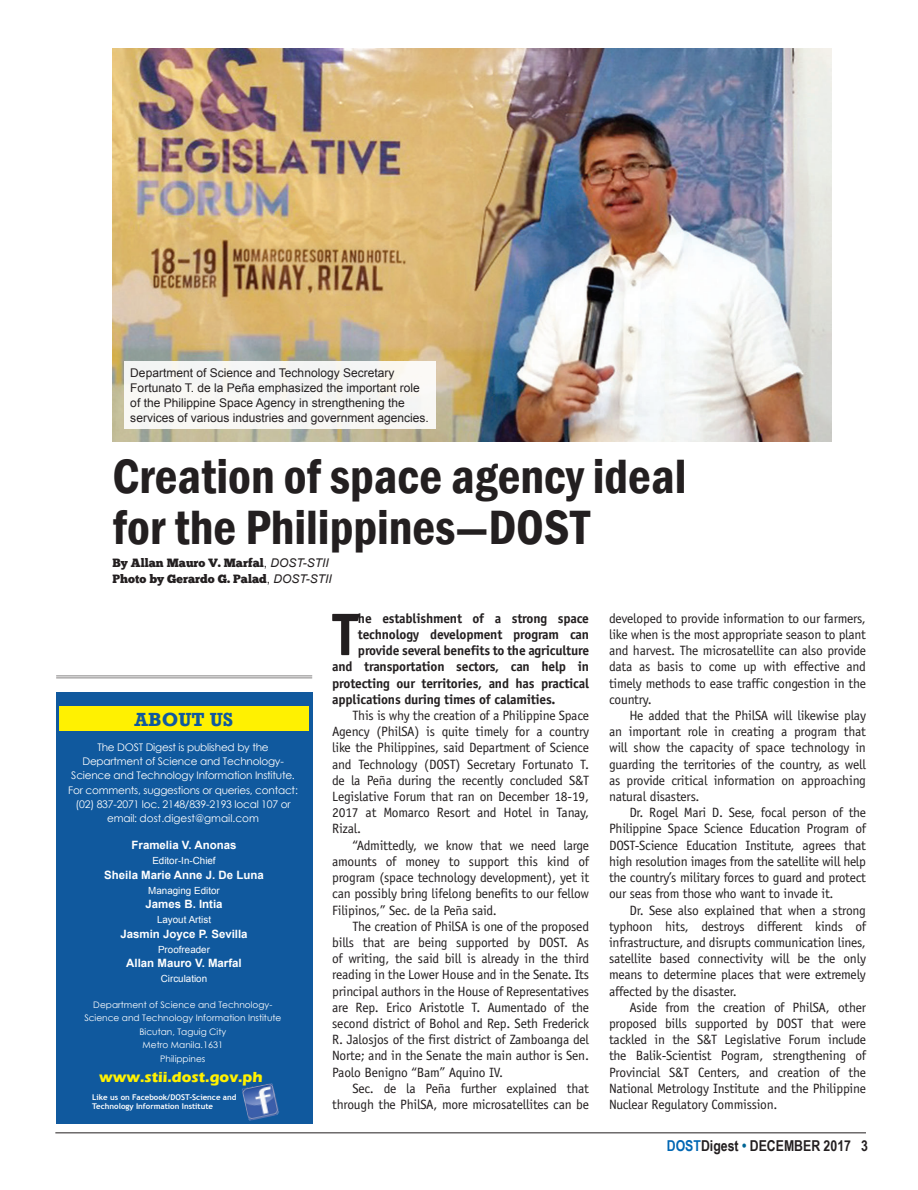
<style>
.page{position:relative;width:918px;height:1190px;background:#fff}
.page>*{position:absolute;margin:0;border:0;box-sizing:border-box;transform-origin:0 0}
.t1{font:700 60.15px "Officina Sans";color:#231f20}
.t2{font:600 condensed 49.5px/51px "Franklin Gothic";color:#231f20}
.t3{font:700 19.5px "Rockwell";color:#10599e}
.t4{font:700 15px "Arial Narrow";color:#231f20}
.t5{font:700 15px "Eras ITC";color:#fff101}
.t6{font:13.5px/16.2px "Officina Sans";letter-spacing:-.015em;color:#231f20;text-align:justify}
.t7{font:700 13.5px "Officina Sans";letter-spacing:-.015em;color:#231f20}
.t8{font:12px/15px "Arial";color:#231f20}
.t9{font:12px/16.8px "Chunk Five";color:#231f20}
.t10{font:700 11.4px "Arial";color:#fff}
.t11{font:10.5px/14.2px "Century Gothic";letter-spacing:-.02em;color:#fff;text-align:center}
.t12{font:9.75px "Arial";color:#fff}
.t13{font:9px/13.5px "Century Gothic";color:#fff;text-align:center}
.t14{font:700 7.95px/9.4px "Trebuchet MS";color:#fff}
.s1{font-family:"Arial"}
.s2{font-family:"Arial";font-style:italic}
.s3{color:#0167b4}
.s4{color:#006594}
</style>
<div class="page">
<div style="left:56px;top:691px;width:256px;height:432px;background:#10599e"></div>
<div style="left:59px;top:706px;width:250px;height:25px;background:#fff101"></div>
<img style="left:242px;top:1083px;width:37px;height:37px">
<hr style="left:56px;top:675px;width:256px;height:1px;background:#231f20">
<hr style="left:56px;top:677px;width:256px;height:1px;background:#231f20">
<img style="left:113px;top:49px;width:717px;height:392px">
<div style="left:123px;top:361px;width:312px;height:67px;background:#f6f6f4"></div>
<hr style="left:55px;top:1132px;width:810px;height:1px;background:#231f20">
<p class="t8" style="left:130px;top:365px;width:300px">Department of Science and Technology Secretary Fortunato T. de la Peña emphasized the important role of the Philippine Space Agency in strengthening the services of various industries and government agencies.</p>
<h2 class="t2" style="left:113px;top:450px;width:575px">Creation of space agency ideal for the Philippines—DOST</h2>
<p class="t9" style="left:113px;top:554px;width:221px">By Allan Mauro V. Marfal<span class="s1">,</span> <span class="s2">DOST-STII<br></span>Photo by Gerardo G. Palad<span class="s1">,</span> <span class="s2">DOST-STII</span></p>
<h3 class="t3" style="left:134px;top:707px;width:100px">ABOUT US</h3>
<p class="t11" style="left:68px;top:739px;width:231px">The DOST Digest is published by the Department of Science and Technology-Science and Technology Information Institute.<br>For comments, suggestions or queries, contact: (02) 837-2071 loc. 2148/839-2193 local 107 or email: dost.digest@gmail.com</p>
<p class="t10" style="left:131px;top:837px;width:106px">Framelia V. Anonas</p>
<p class="t12" style="left:152px;top:854px;width:65px">Editor-In-Chief</p>
<p class="t10" style="left:104px;top:867px;width:161px">Sheila Marie Anne J. De Luna</p>
<p class="t12" style="left:148px;top:883px;width:73px">Managing Editor</p>
<p class="t10" style="left:145px;top:896px;width:79px">James B. Intia</p>
<p class="t12" style="left:157px;top:913px;width:56px">Layout Artist</p>
<p class="t10" style="left:120px;top:926px;width:129px">Jasmin Joyce P. Sevilla</p>
<p class="t12" style="left:158px;top:942px;width:53px">Proofreader</p>
<p class="t10" style="left:126px;top:955px;width:117px">Allan Mauro V. Marfal</p>
<p class="t12" style="left:161px;top:972px;width:48px">Circulation</p>
<p class="t13" style="left:84px;top:997px;width:198px">Department of Science and Technology-<br>Science and Technology Information Institute<br>Bicutan, Taguig City<br>Metro Manila.1631<br>Philippines</p>
<p class="t5" style="left:99px;top:1067px;width:165px">www.stii.dost.gov.ph</p>
<p class="t14" style="left:92px;top:1091px;width:146px">Like us on Facebook/DOST-Science and<br>Technology Information Institute</p>
<h1 class="t1" style="left:332px;top:597px;width:28px">T</h1>
<p class="t7" style="left:358px;top:609px;width:232px">he establishment of a strong space</p>
<p class="t7" style="left:358px;top:626px;width:232px">technology development program can</p>
<p class="t7" style="left:358px;top:642px;width:233px">provide several benefits to the agriculture</p>
<p class="t7" style="left:332px;top:658px;width:258px">and transportation sectors, can help in</p>
<p class="t7" style="left:332px;top:674px;width:258px">protecting our territories, and has practical</p>
<p class="t7" style="left:332px;top:690px;width:225px">applications during times of calamities.</p>
<p class="t6" style="left:332px;top:707px;width:258px;text-indent:20px">This is why the creation of a Philippine Space Agency (PhilSA) is quite timely for a country like the Philippines, said Department of Science and Technology (DOST) Secretary Fortunato T. de la Peña during the recently concluded S&amp;T Legislative Forum that ran on December 18-19, 2017 at Momarco Resort and Hotel in Tanay, Rizal.</p>
<p class="t6" style="left:332px;top:836px;width:258px;text-indent:20px">“Admittedly, we know that we need large amounts of money to support this kind of program (space technology development), yet it can possibly bring lifelong benefits to our fellow Filipinos,” Sec. de la Peña said.</p>
<p class="t6" style="left:332px;top:917px;width:258px;text-indent:20px">The creation of PhilSA is one of the proposed bills that are being supported by DOST. As of writing, the said bill is already in the third reading in the Lower House and in the Senate. Its principal authors in the House of Representatives are Rep. Erico Aristotle T. Aumentado of the second district of Bohol and Rep. Seth Frederick R. Jalosjos of the first district of Zamboanga del Norte; and in the Senate the main author is Sen.<br>Paolo Benigno “Bam” Aquino IV.</p>
<p class="t6" style="left:332px;top:1079px;width:258px;text-align:right">Sec. de la Peña further explained that through the PhilSA, more microsatellites can be</p>
<p class="t6" style="left:609px;top:610px;width:258px">developed to provide information to our farmers, like when is the most appropriate season to plant and harvest. The microsatellite can also provide data as basis to come up with effective and timely methods to ease traffic congestion in the country.</p>
<p class="t6" style="left:609px;top:707px;width:258px;text-indent:20px">He added that the PhilSA will likewise play an important role in creating a program that will show the capacity of space technology in guarding the territories of the country, as well as provide critical information on approaching natural disasters.</p>
<p class="t6" style="left:609px;top:804px;width:258px;text-indent:20px">Dr. Rogel Mari D. Sese, focal person of the Philippine Space Science Education Program of DOST-Science Education Institute, agrees that high resolution images from the satellite will help the country’s military forces to guard and protect our seas from those who want to invade it.</p>
<p class="t6" style="left:609px;top:901px;width:258px;text-indent:20px">Dr. Sese also explained that when a strong typhoon hits, destroys different kinds of infrastructure, and disrupts communication lines, satellite based connectivity will be the only means to determine places that were extremely affected by the disaster.</p>
<p class="t6" style="left:609px;top:998px;width:258px;text-indent:20px">Aside from the creation of PhilSA, other proposed bills supported by DOST that were tackled in the S&amp;T Legislative Forum include the Balik-Scientist Pogram, strengthening of Provincial S&amp;T Centers, and creation of the National Metrology Institute and the Philippine Nuclear Regulatory Commission.</p>
<p class="t4" style="left:666px;top:1134px;width:203px"><span class="s3">DOST</span>Digest <span class="s4">•</span> DECEMBER 2017 3</p>
</div>
